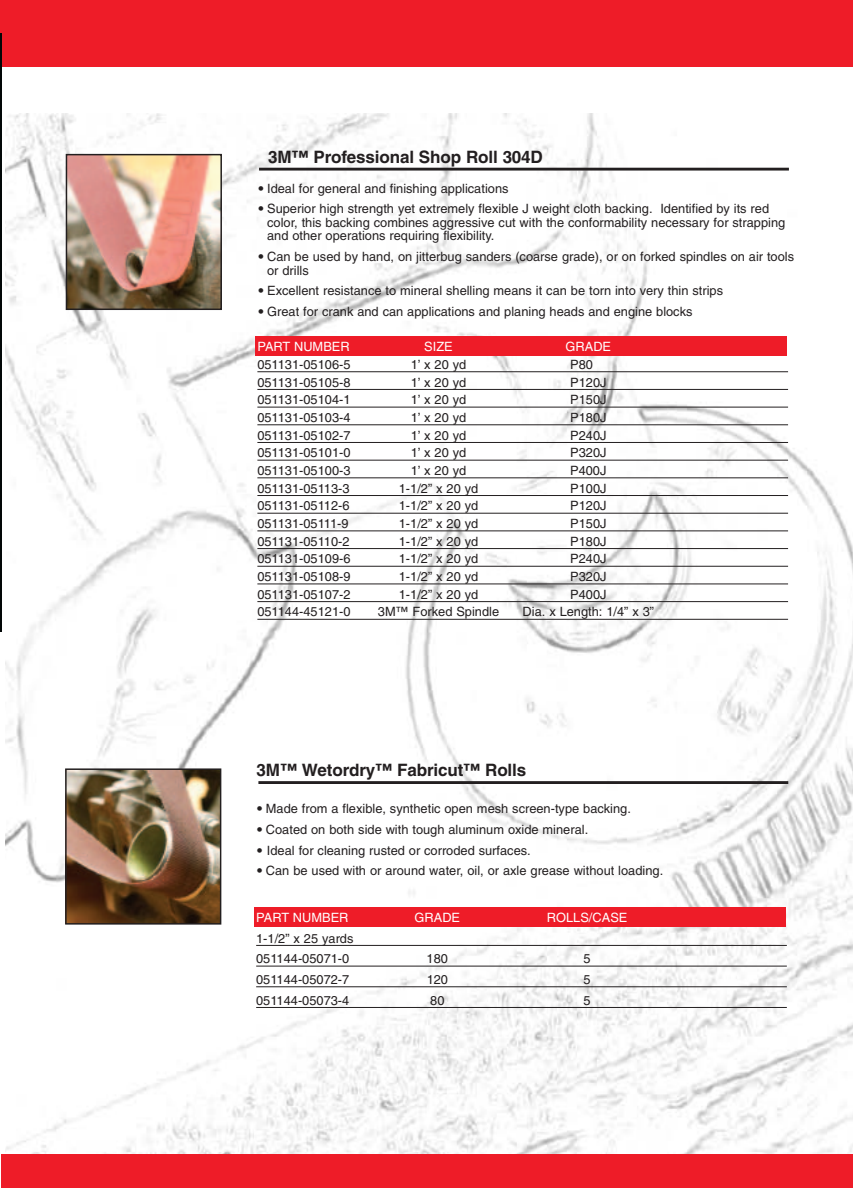
<style>
.page{position:relative;width:853px;height:1188px;background:#fff}
.page>*{position:absolute;margin:0;border:0;box-sizing:border-box;transform-origin:0 0}
.t1{font:700 17.1px "Helvetica";letter-spacing:-.01em;color:#231f20}
.t2{font:12.9px/13.5px "Helvetica";color:#231f20}
.t3{font:12.9px "Helvetica";color:#fff}
.s1{font-family:"Helvetica Neue";font-weight:900}
</style>
<div class="page">
<img style="left:5px;top:113px;width:847px;height:1041px">
<div style="left:0;top:0;width:852px;height:68px;background:#ee1c28"></div>
<div style="left:0;top:1154px;width:852px;height:34px;background:#ee1c28"></div>
<hr style="left:0;top:33px;width:2px;height:598px;background:#020707">
<hr style="left:259px;top:168px;width:529px;height:3px;background:#231f20">
<img style="left:68px;top:771px;width:150px;height:151px">
<div style="left:65px;top:768px;width:156px;height:157px;border:2px solid #231f20"></div>
<img style="left:69px;top:157px;width:150px;height:150px">
<div style="left:66px;top:154px;width:156px;height:156px;border:2px solid #231f20"></div>
<div style="left:255px;top:337px;width:531px;height:19px;background:#ee1c28"></div>
<hr style="left:257px;top:371px;width:531px;height:1px;background:#231f20">
<hr style="left:257px;top:389px;width:531px;height:1px;background:#231f20">
<hr style="left:257px;top:407px;width:531px;height:1px;background:#231f20">
<hr style="left:257px;top:425px;width:531px;height:1px;background:#231f20">
<hr style="left:257px;top:442px;width:531px;height:1px;background:#231f20">
<hr style="left:257px;top:460px;width:531px;height:1px;background:#231f20">
<hr style="left:257px;top:478px;width:531px;height:1px;background:#231f20">
<hr style="left:257px;top:495px;width:531px;height:1px;background:#231f20">
<hr style="left:257px;top:513px;width:531px;height:1px;background:#231f20">
<hr style="left:257px;top:531px;width:531px;height:1px;background:#231f20">
<hr style="left:257px;top:548px;width:531px;height:1px;background:#231f20">
<hr style="left:257px;top:566px;width:531px;height:1px;background:#231f20">
<hr style="left:257px;top:584px;width:531px;height:1px;background:#231f20">
<hr style="left:257px;top:601px;width:531px;height:1px;background:#231f20">
<hr style="left:257px;top:619px;width:531px;height:1px;background:#231f20">
<div style="left:254px;top:907px;width:531px;height:19px;background:#ee1c28"></div>
<hr style="left:258px;top:781px;width:530px;height:3px;background:#231f20">
<hr style="left:256px;top:945px;width:530px;height:1px;background:#231f20">
<hr style="left:256px;top:966px;width:530px;height:1px;background:#231f20">
<hr style="left:256px;top:987px;width:530px;height:1px;background:#231f20">
<hr style="left:256px;top:1007px;width:530px;height:1px;background:#231f20">
<hr style="left:0;top:1147px;width:1px;height:41px;background:#fff">
<h1 class="t1" style="left:268px;top:150px;width:276px">3M™ Professional Shop Roll 304D</h1>
<p class="t2" style="left:258px;top:183px;width:252px"><span class="s1">•</span> Ideal for general and finishing applications</p>
<p class="t2" style="left:267px;top:203px;width:519px;text-indent:-9px"><span class="s1">•</span> Superior high strength yet extremely flexible J weight cloth backing. Identified by its red color, this backing combines aggressive cut with the conformability necessary for strapping and other operations requiring flexibility.</p>
<p class="t2" style="left:267px;top:251px;width:528px;text-indent:-9px"><span class="s1">•</span> Can be used by hand, on jitterbug sanders (coarse grade), or on forked spindles on air tools or drills</p>
<p class="t2" style="left:258px;top:285px;width:466px"><span class="s1">•</span> Excellent resistance to mineral shelling means it can be torn into very thin strips</p>
<p class="t2" style="left:258px;top:306px;width:436px"><span class="s1">•</span> Great for crank and can applications and planing heads and engine blocks</p>
<p class="t3" style="left:257px;top:342px;width:94px">PART NUMBER</p>
<p class="t3" style="left:424px;top:342px;width:30px">SIZE</p>
<p class="t3" style="left:565px;top:342px;width:47px">GRADE</p>
<p class="t2" style="left:257px;top:359px;width:95px">051131-05106-5</p>
<p class="t2" style="left:411px;top:359px;width:57px">1’ x 20 yd</p>
<p class="t2" style="left:570px;top:359px;width:24px">P80</p>
<p class="t2" style="left:257px;top:376px;width:95px">051131-05105-8</p>
<p class="t2" style="left:411px;top:376px;width:57px">1’ x 20 yd</p>
<p class="t2" style="left:570px;top:376px;width:38px">P120J</p>
<p class="t2" style="left:257px;top:394px;width:95px">051131-05104-1</p>
<p class="t2" style="left:411px;top:394px;width:57px">1’ x 20 yd</p>
<p class="t2" style="left:570px;top:394px;width:38px">P150J</p>
<p class="t2" style="left:257px;top:412px;width:95px">051131-05103-4</p>
<p class="t2" style="left:411px;top:412px;width:57px">1’ x 20 yd</p>
<p class="t2" style="left:570px;top:412px;width:38px">P180J</p>
<p class="t2" style="left:257px;top:430px;width:95px">051131-05102-7</p>
<p class="t2" style="left:411px;top:430px;width:57px">1’ x 20 yd</p>
<p class="t2" style="left:570px;top:430px;width:38px">P240J</p>
<p class="t2" style="left:257px;top:447px;width:95px">051131-05101-0</p>
<p class="t2" style="left:411px;top:447px;width:57px">1’ x 20 yd</p>
<p class="t2" style="left:570px;top:447px;width:38px">P320J</p>
<p class="t2" style="left:257px;top:465px;width:95px">051131-05100-3</p>
<p class="t2" style="left:411px;top:465px;width:57px">1’ x 20 yd</p>
<p class="t2" style="left:570px;top:465px;width:38px">P400J</p>
<p class="t2" style="left:257px;top:483px;width:94px">051131-05113-3</p>
<p class="t2" style="left:399px;top:483px;width:81px">1-1/2” x 20 yd</p>
<p class="t2" style="left:570px;top:483px;width:38px">P100J</p>
<p class="t2" style="left:257px;top:500px;width:94px">051131-05112-6</p>
<p class="t2" style="left:399px;top:500px;width:81px">1-1/2” x 20 yd</p>
<p class="t2" style="left:570px;top:500px;width:38px">P120J</p>
<p class="t2" style="left:257px;top:518px;width:93px">051131-05111-9</p>
<p class="t2" style="left:399px;top:518px;width:81px">1-1/2” x 20 yd</p>
<p class="t2" style="left:570px;top:518px;width:38px">P150J</p>
<p class="t2" style="left:257px;top:536px;width:94px">051131-05110-2</p>
<p class="t2" style="left:399px;top:536px;width:81px">1-1/2” x 20 yd</p>
<p class="t2" style="left:570px;top:536px;width:38px">P180J</p>
<p class="t2" style="left:257px;top:553px;width:95px">051131-05109-6</p>
<p class="t2" style="left:399px;top:553px;width:81px">1-1/2” x 20 yd</p>
<p class="t2" style="left:570px;top:553px;width:38px">P240J</p>
<p class="t2" style="left:257px;top:571px;width:95px">051131-05108-9</p>
<p class="t2" style="left:399px;top:571px;width:81px">1-1/2” x 20 yd</p>
<p class="t2" style="left:570px;top:571px;width:38px">P320J</p>
<p class="t2" style="left:257px;top:589px;width:95px">051131-05107-2</p>
<p class="t2" style="left:399px;top:589px;width:81px">1-1/2” x 20 yd</p>
<p class="t2" style="left:570px;top:589px;width:38px">P400J</p>
<p class="t2" style="left:257px;top:606px;width:95px">051144-45121-0</p>
<p class="t2" style="left:378px;top:606px;width:123px">3M™ Forked Spindle</p>
<p class="t2" style="left:522px;top:606px;width:133px">Dia. x Length: 1/4” x 3”</p>
<h1 class="t1" style="left:256px;top:764px;width:271px">3M™ Wetordry™ Fabricut™ Rolls</h1>
<p class="t2" style="left:256px;top:803px;width:376px"><span class="s1">•</span> Made from a flexible, synthetic open mesh screen-type backing.</p>
<p class="t2" style="left:256px;top:824px;width:333px"><span class="s1">•</span> Coated on both side with tough aluminum oxide mineral.</p>
<p class="t2" style="left:256px;top:845px;width:276px"><span class="s1">•</span> Ideal for cleaning rusted or corroded surfaces.</p>
<p class="t2" style="left:256px;top:865px;width:408px"><span class="s1">•</span> Can be used with or around water, oil, or axle grease without loading.</p>
<p class="t3" style="left:256px;top:913px;width:94px">PART NUMBER</p>
<p class="t3" style="left:414px;top:913px;width:47px">GRADE</p>
<p class="t3" style="left:547px;top:913px;width:82px">ROLLS/CASE</p>
<p class="t2" style="left:256px;top:929px;width:99px;line-height:20.7px">1-1/2” x 25 yards<br>051144-05071-0</p>
<p class="t2" style="left:426px;top:953px;width:23px">180</p>
<p class="t2" style="left:583px;top:953px;width:9px">5</p>
<p class="t2" style="left:256px;top:974px;width:95px">051144-05072-7</p>
<p class="t2" style="left:426px;top:974px;width:23px">120</p>
<p class="t2" style="left:583px;top:974px;width:9px">5</p>
<p class="t2" style="left:256px;top:995px;width:95px">051144-05073-4</p>
<p class="t2" style="left:430px;top:995px;width:16px">80</p>
<p class="t2" style="left:583px;top:995px;width:9px">5</p>
</div>
